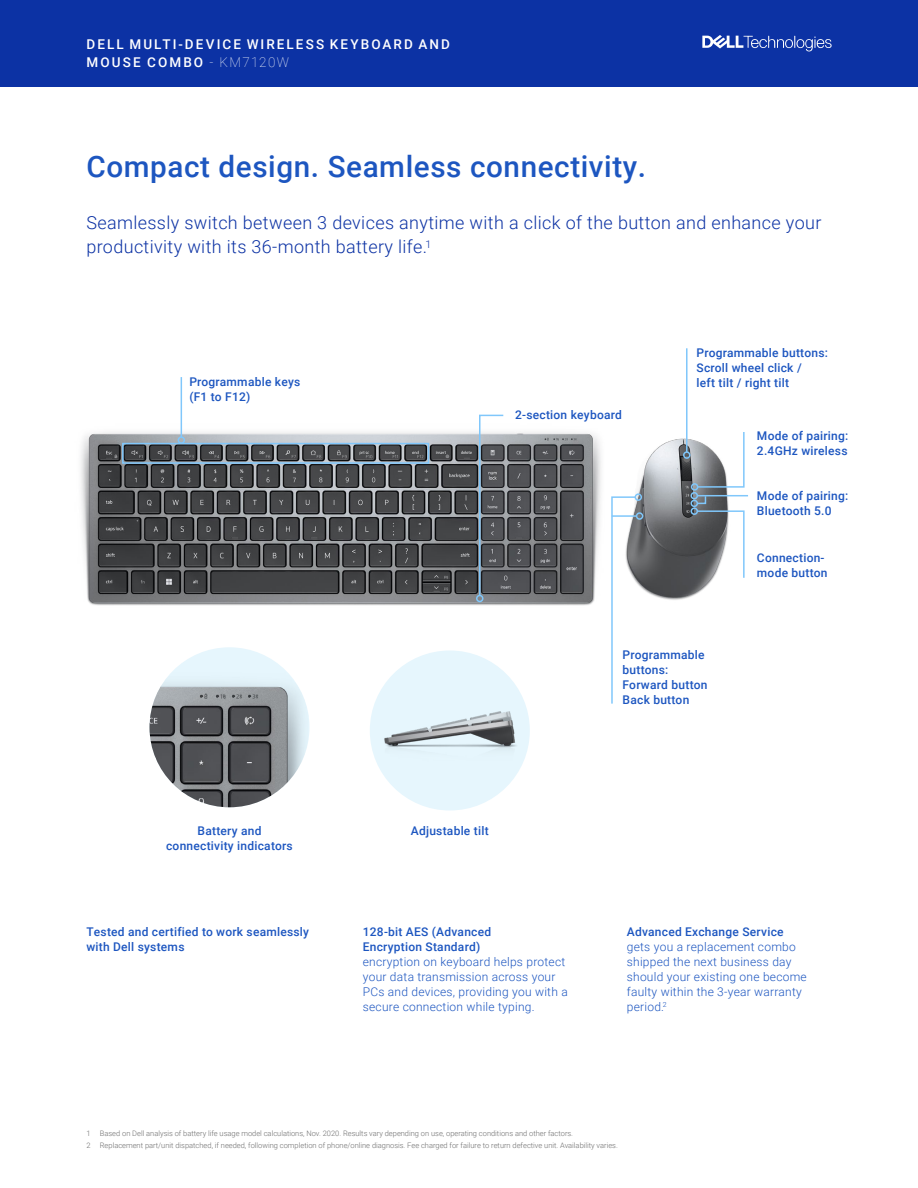
<style>
.page{position:relative;width:918px;height:1188px;background:#fff}
.page>*{position:absolute;margin:0;border:0;box-sizing:border-box;transform-origin:0 0}
.t1{font:500 29.7px "Roboto";letter-spacing:.02em;color:#1d56c0}
.t2{font:300 18px/24px "Roboto";letter-spacing:.02em;color:#0c32a4}
.t3{font:500 13.5px/18px "Roboto";letter-spacing:.155em;color:#fff}
.t4{font:500 12px/15px "Roboto";letter-spacing:.02em;color:#1d56c0}
.t5{font:300 12px/15px "Roboto";letter-spacing:.02em;color:#1d56c0}
.t6{font:300 7.5px/12px "Roboto";color:#6e6e6e}
.s1{font-weight:100}
</style>
<div class="page">
<img style="left:81px;top:419px;width:666px;height:187px">
<div style="left:0;top:0;width:918px;height:86px;background:#0c32a4"></div>
<svg style="left:702px;top:35px;width:130px;height:16px"></svg>
<svg style="left:684px;top:458px;width:6px;height:4px"></svg>
<hr style="left:686px;top:348px;width:2px;height:104px;background:#80c7fb">
<div style="left:683px;top:451px;width:8px;height:8px;border:2px solid #80c7fb;border-radius:50%"></div>
<hr style="left:697px;top:495px;width:51px;height:1px;background:#80c7fb">
<div style="left:691px;top:492px;width:7px;height:7px;border:2px solid #80c7fb;border-radius:50%"></div>
<img style="left:149px;top:647px;width:161px;height:160px;border-radius:80px">
<img style="left:370px;top:650px;width:160px;height:161px;border-radius:80px">
<svg style="left:478px;top:414px;width:27px;height:183px;background:#6f747b"></svg>
<div style="left:476px;top:595px;width:8px;height:7px;border:2px solid #80c7fb;border-radius:50%"></div>
<div style="left:122px;top:443px;width:307px;height:21px;border:2px solid #80c7fb"></div>
<div style="left:636px;top:512px;width:7px;height:8px;border:2px solid #80c7fb;border-radius:50%"></div>
<svg style="left:610px;top:496px;width:27px;height:208px"></svg>
<div style="left:635px;top:493px;width:7px;height:8px;border:2px solid #80c7fb;border-radius:50%"></div>
<svg style="left:696px;top:430px;width:49px;height:58px"></svg>
<div style="left:691px;top:483px;width:7px;height:8px;border:2px solid #80c7fb;border-radius:50%"></div>
<div style="left:691px;top:507px;width:7px;height:8px;border:2px solid #80c7fb;border-radius:50%"></div>
<svg style="left:696px;top:495px;width:49px;height:84px"></svg>
<div style="left:691px;top:500px;width:7px;height:7px;border:2px solid #80c7fb;border-radius:50%"></div>
<hr style="left:181px;top:377px;width:1px;height:60px;background:#80c7fb">
<div style="left:178px;top:436px;width:7px;height:8px;border:2px solid #80c7fb;border-radius:50%"></div>
<p class="t3" style="left:87px;top:35px;width:365px">DELL MULTI-DEVICE WIRELESS KEYBOARD AND<br>MOUSE COMBO <span class="s1">- KM7120W</span></p>
<h1 class="t1" style="left:86px;top:146px;width:561px">Compact design. Seamless connectivity.</h1>
<h2 class="t2" style="left:86px;top:210px;width:737px">Seamlessly switch between 3 devices anytime with a click of the button and enhance your productivity with its 36-month battery life.<sup>1</sup></h2>
<p class="t4" style="left:697px;top:345px;width:133px">Programmable buttons:<br>Scroll wheel click /</p>
<p class="t4" style="left:189px;top:374px;width:113px">Programmable keys</p>
<p class="t4" style="left:697px;top:375px;width:94px">left tilt / right tilt</p>
<p class="t4" style="left:189px;top:389px;width:63px">(F1 to F12)</p>
<p class="t4" style="left:515px;top:407px;width:108px">2-section keyboard</p>
<p class="t4" style="left:166px;top:823px;width:128px;text-align:center">Battery and connectivity indicators</p>
<p class="t4" style="left:411px;top:823px;width:79px">Adjustable tilt</p>
<p class="t4" style="left:623px;top:647px;width:86px">Programmable buttons:<br>Forward button<br>Back button</p>
<p class="t4" style="left:757px;top:428px;width:93px">Mode of pairing:<br>2.4GHz wireless</p>
<p class="t4" style="left:757px;top:488px;width:93px">Mode of pairing:<br>Bluetooth 5.0</p>
<p class="t4" style="left:757px;top:550px;width:72px">Connection&shy;mode button</p>
<p class="t4" style="left:86px;top:924px;width:224px">Tested and certified to work seamlessly with Dell systems</p>
<p class="t4" style="left:363px;top:924px;width:130px">128-bit AES (Advanced<br>Encryption Standard)</p>
<p class="t5" style="left:363px;top:954px;width:206px">encryption on keyboard helps protect your data transmission across your PCs and devices, providing you with a secure connection while typing.</p>
<p class="t4" style="left:627px;top:924px;width:158px">Advanced Exchange Service</p>
<p class="t5" style="left:627px;top:939px;width:181px">gets you a replacement combo shipped the next business day should your existing one become faulty within the 3-year warranty period.<sup>2</sup></p>
<p class="t6" style="left:86px;top:1127px;width:533px">1 Based on Dell analysis of battery life usage model calculations, Nov. 2020. Results vary depending on use, operating conditions and other factors.<br>2 Replacement part/unit dispatched, if needed, following completion of phone/online diagnosis. Fee charged for failure to return defective unit. Availability varies.</p>
</div>
